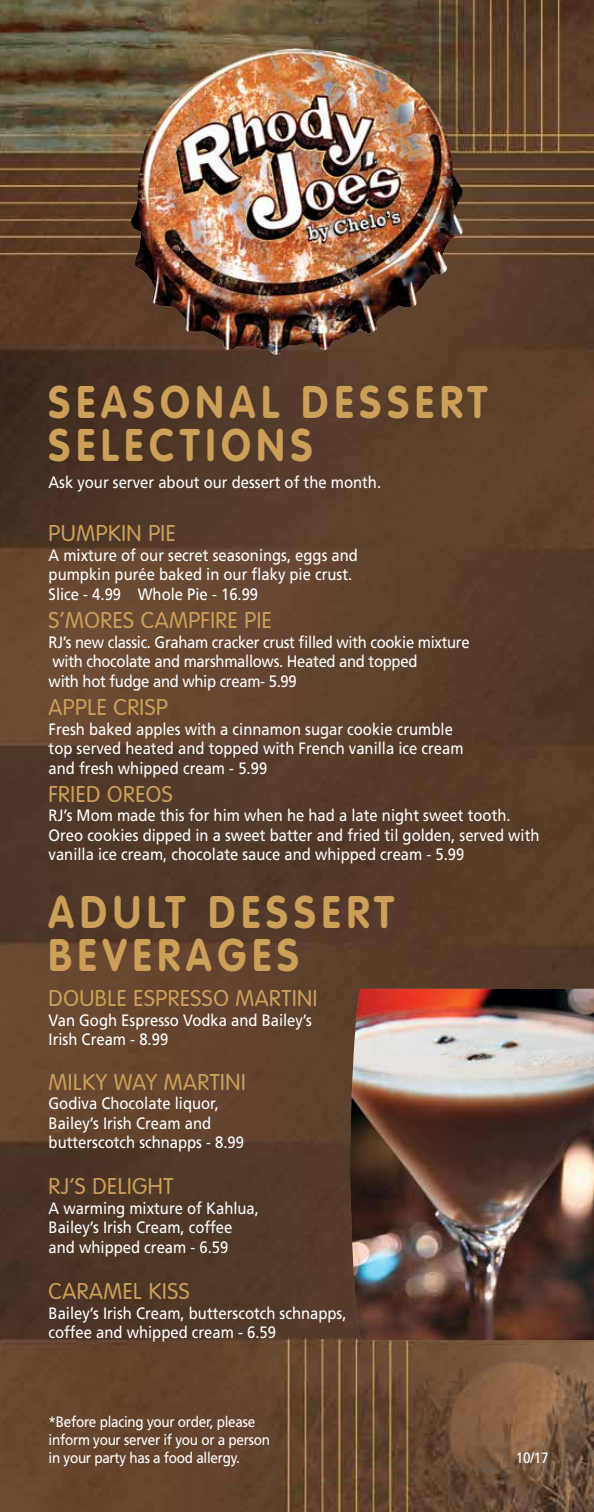
<style>
.page{position:relative;width:594px;height:1512px;background:#fff}
.page>*{position:absolute;margin:0;border:0;box-sizing:border-box;transform-origin:0 0}
.t1{font:700 45px/43.5px "VAG Rounded Std";letter-spacing:.15em;color:#cca058;scale:.9 1}
.t2{font:300 22.5px "VAG Rounded Std";letter-spacing:.025em;color:#cca058}
.t3{font:16.5px/19.5px "Frutiger LT Std";color:#fff;scale:.9 1}
.t4{font:16.5px/19.5px "Frutiger LT Std";letter-spacing:-.02em;color:#fff;scale:.9 1}
.t5{font:15px/18px "Frutiger LT Std";letter-spacing:-.02em;color:#fff;scale:.9 1}
</style>
<div class="page">
<img style="left:0;top:0;width:594px;height:1512px">
<img style="left:350px;top:989px;width:244px;height:351px">
<img style="left:146px;top:49px;width:147px;height:96px">
<h1 class="t1" style="left:49px;top:382px;width:489px">SEASONAL DESSERT<br>SELECTIONS</h1>
<p class="t3" style="left:49px;top:473px;width:371px">Ask your server about our dessert of the month.</p>
<h2 class="t2" style="left:49px;top:521px;width:129px">PUMPKIN PIE</h2>
<p class="t3" style="left:49px;top:546px;width:345px">A mixture of our secret seasonings, eggs and pumpkin purée baked in our flaky pie crust.<br>Slice - 4.99 Whole Pie - 16.99</p>
<h2 class="t2" style="left:49px;top:607px;width:225px">S’MORES CAMPFIRE PIE</h2>
<p class="t4" style="left:49px;top:632px;width:469px">RJ’s new classic. Graham cracker crust filled with cookie mixture with chocolate and marshmallows. Heated and topped<br>with hot fudge and whip cream- 5.99</p>
<h2 class="t2" style="left:49px;top:694px;width:121px">APPLE CRISP</h2>
<p class="t3" style="left:49px;top:719px;width:463px">Fresh baked apples with a cinnamon sugar cookie crumble top served heated and topped with French vanilla ice cream and fresh whipped cream - 5.99</p>
<h2 class="t2" style="left:49px;top:781px;width:126px">FRIED OREOS</h2>
<p class="t3" style="left:49px;top:806px;width:547px">RJ’s Mom made this for him when he had a late night sweet tooth.<br>Oreo cookies dipped in a sweet batter and fried til golden, served with vanilla ice cream, chocolate sauce and whipped cream - 5.99</p>
<h1 class="t1" style="left:49px;top:892px;width:385px">ADULT DESSERT<br>BEVERAGES</h1>
<h2 class="t2" style="left:49px;top:985px;width:270px">DOUBLE ESPRESSO MARTINI</h2>
<p class="t3" style="left:49px;top:1010px;width:294px">Van Gogh Espresso Vodka and Bailey’s<br>Irish Cream - 8.99</p>
<h2 class="t2" style="left:49px;top:1069px;width:199px">MILKY WAY MARTINI</h2>
<p class="t3" style="left:49px;top:1094px;width:219px">Godiva Chocolate liquor,<br>Bailey’s Irish Cream and butterscotch schnapps - 8.99</p>
<h2 class="t2" style="left:49px;top:1174px;width:126px">RJ’S DELIGHT</h2>
<p class="t3" style="left:49px;top:1199px;width:235px">A warming mixture of Kahlua,<br>Bailey’s Irish Cream, coffee and whipped cream - 6.59</p>
<h2 class="t2" style="left:49px;top:1278px;width:143px">CARAMEL KISS</h2>
<p class="t3" style="left:49px;top:1303px;width:332px">Bailey’s Irish Cream, butterscotch schnapps, coffee and whipped cream - 6.59</p>
<p class="t5" style="left:49px;top:1413px;width:247px">*Before placing your order, please inform your server if you or a person in your party has a food allergy.</p>
<p class="t5" style="left:516px;top:1449px;width:38px">10/17</p>
</div>
